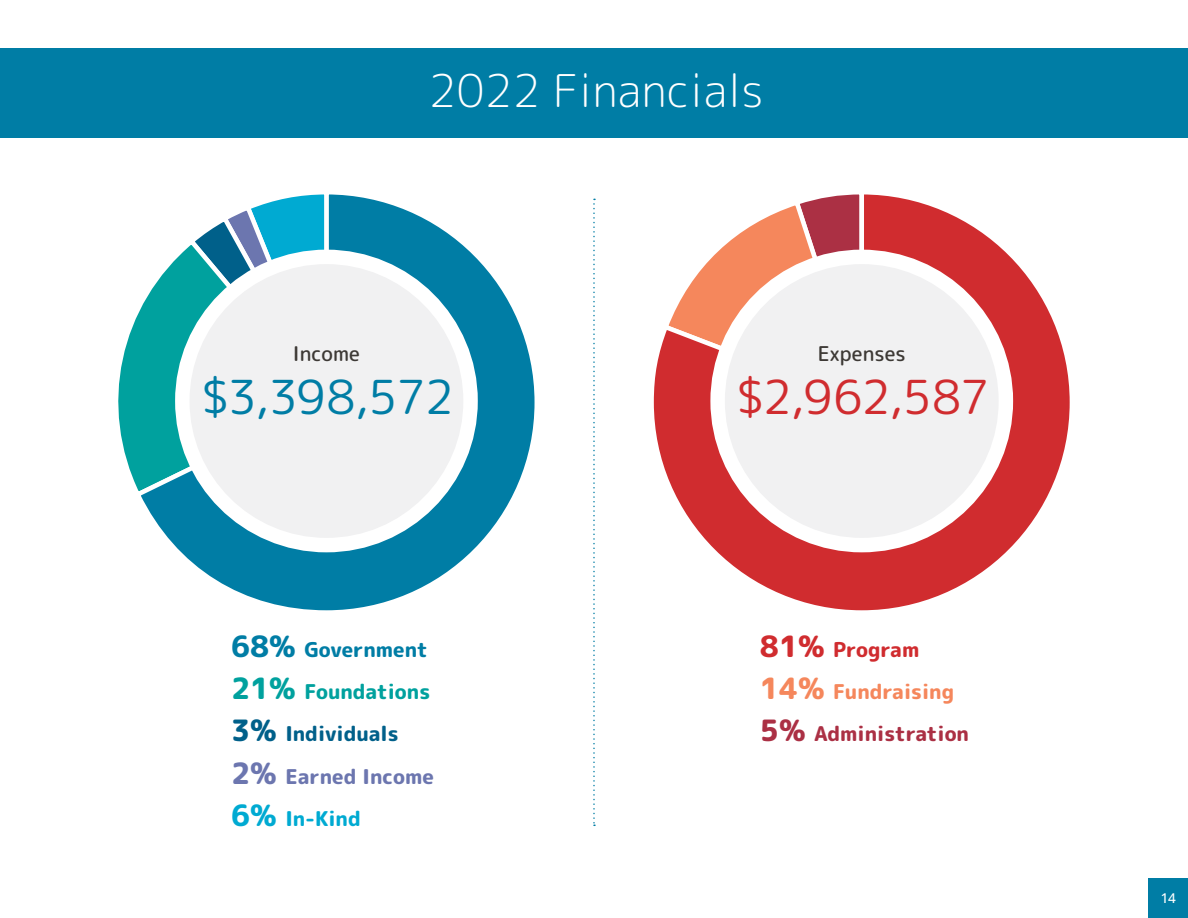
<style>
.page{position:relative;width:1188px;height:918px;background:#fff}
.page>*{position:absolute;margin:0;border:0;box-sizing:border-box;transform-origin:0 0}
.t1{font:46.8px "Rounded Mplus 1 c";letter-spacing:-.015em;color:#007da5}
.t2{font:46.8px "Rounded Mplus 1 c";letter-spacing:-.005em;color:#d02c2f}
.BODY{font:300 45.15px "Rounded Mplus 1 c";letter-spacing:.01em;color:#fff}
.t3{font:800 20.4px "Rounded Mplus 1 c";color:#ab3044}
.t4{font:800 20.4px "Rounded Mplus 1 c";color:#00a19e}
.t5{font:800 20.4px "Rounded Mplus 1 c";color:#6c76af}
.t6{font:500 20.4px "Rounded Mplus 1 c";color:#3d3935}
.t7{font:800 20.4px "Rounded Mplus 1 c";color:#f5875c}
.t8{font:800 20.4px "Rounded Mplus 1 c";color:#00608a}
.t9{font:800 20.4px "Rounded Mplus 1 c";color:#007da5}
.t10{font:800 20.4px "Rounded Mplus 1 c";letter-spacing:-.005em;color:#d02c2f}
.t11{font:800 20.4px "Rounded Mplus 1 c";color:#00aad2}
.BODY-2{font:500 13.5px "Open Sans";color:#fff}
.s1{font-size:29.4px}
</style>
<div class="page">
<div style="left:0;top:49px;width:1188px;height:89px;background:#007da5"></div>
<svg style="left:118px;top:328px;width:14px;height:147px"></svg>
<svg style="left:132px;top:194px;width:403px;height:417px"></svg>
<div style="left:182px;top:257px;width:289px;height:288px;background:#f1f1f2;border-radius:50%"></div>
<div style="left:175px;top:250px;width:303px;height:302px;border:14px solid #fff;border-radius:50%"></div>
<svg style="left:653px;top:194px;width:417px;height:417px"></svg>
<div style="left:718px;top:257px;width:288px;height:288px;background:#f1f1f2;border-radius:50%"></div>
<div style="left:710px;top:250px;width:303px;height:302px;border:14px solid #fff;border-radius:50%"></div>
<div style="left:1149px;top:879px;width:39px;height:39px;background:#007da5"></div>
<svg style="left:593px;top:199px;width:2px;height:627px"></svg>
<p class="BODY" style="left:429px;top:58px;width:336px">2022 Financials</p>
<p class="t6" style="left:293px;top:339px;width:69px">Income</p>
<p class="t6" style="left:818px;top:339px;width:90px">Expenses</p>
<p class="t1" style="left:202px;top:364px;width:253px">$3,398,572</p>
<p class="t9" style="left:231px;top:635px;width:198px"><span class="s1">68%</span> Government</p>
<p class="t4" style="left:231px;top:677px;width:201px"><span class="s1">21%</span> Foundations</p>
<p class="t8" style="left:231px;top:719px;width:169px"><span class="s1">3%</span> Individuals</p>
<p class="t5" style="left:231px;top:762px;width:204px"><span class="s1">2%</span> Earned Income</p>
<p class="t11" style="left:231px;top:804px;width:131px"><span class="s1">6%</span> In-Kind</p>
<p class="t2" style="left:737px;top:364px;width:253px">$2,962,587</p>
<p class="t10" style="left:760px;top:635px;width:161px"><span class="s1">81%</span> Program</p>
<p class="t7" style="left:760px;top:677px;width:196px"><span class="s1">14%</span> Fundraising</p>
<p class="t3" style="left:760px;top:719px;width:211px"><span class="s1">5%</span> Administration</p>
<p class="BODY-2" style="left:1161px;top:888px;width:16px">14</p>
</div>
